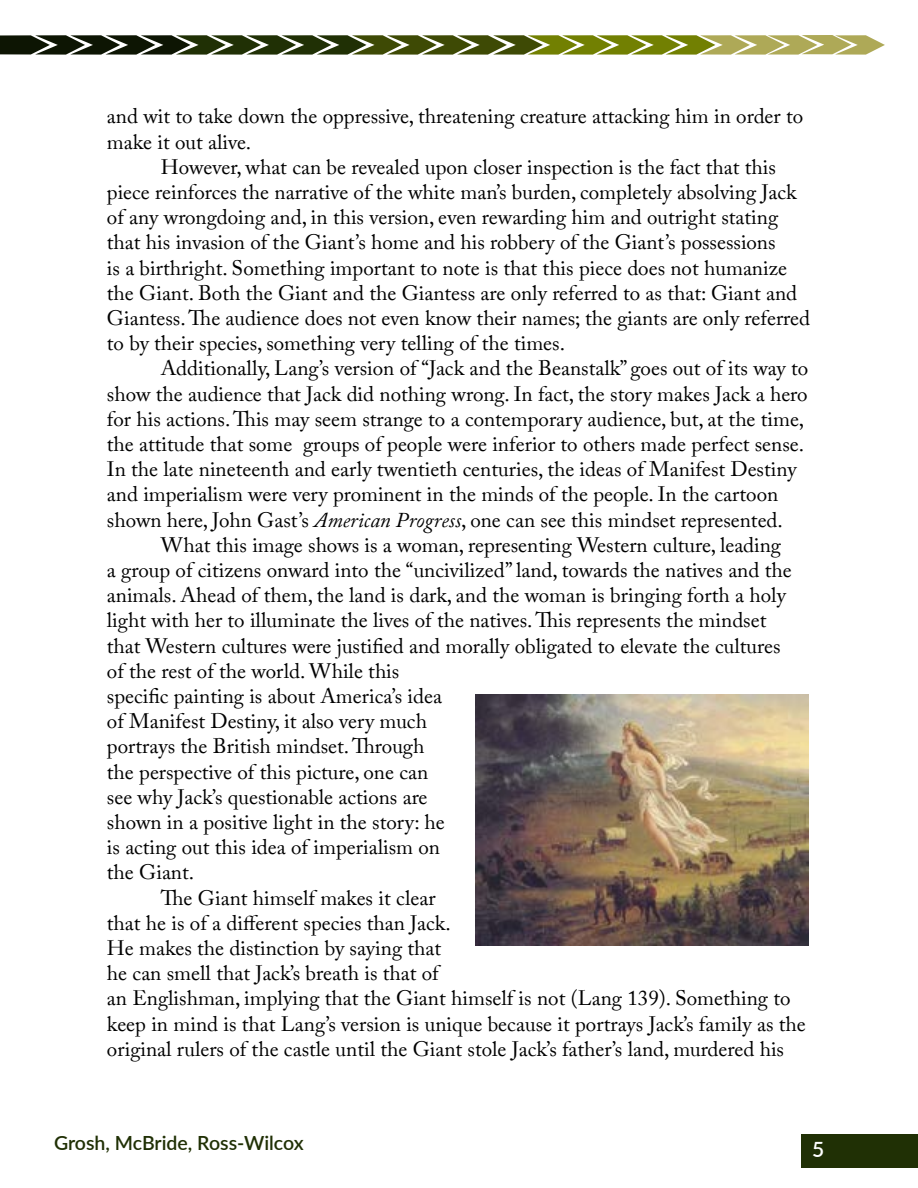
<style>
.page{position:relative;width:918px;height:1188px;background:#fff}
.page>*{position:absolute;margin:0;border:0;box-sizing:border-box;transform-origin:0 0}
.t1{font:21px/25.2px "Adobe Caslon Pro";color:#000}
.t2{font:600 21px "Lato";color:#fff}
.t3{font:600 19.5px "Lato";color:#203005}
.s1{font-style:italic}
</style>
<div class="page">
<div style="left:802px;top:1134px;width:116px;height:34px;background:#203005"></div>
<svg style="left:0;top:35px;width:885px;height:20px;background:#707842"></svg>
<img style="left:476px;top:694px;width:332px;height:251px">
<p class="t1" style="left:107px;top:104px;width:698px">and wit to take down the oppressive, threatening creature attacking him in order to make it out alive.</p>
<p class="t1" style="left:107px;top:154px;width:705px;text-indent:54px">However, what can be revealed upon closer inspection is the fact that this piece reinforces the narrative of the white man’s burden, completely absolving Jack of any wrongdoing and, in this version, even rewarding him and outright stating that his invasion of the Giant’s home and his robbery of the Giant’s possessions<br>is a birthright. Something important to note is that this piece does not humanize the Giant. Both the Giant and the Giantess are only referred to as that: Giant and Giantess. The audience does not even know their names; the giants are only referred to by their species, something very telling of the times.</p>
<p class="t1" style="left:107px;top:356px;width:703px;text-indent:54px">Additionally, Lang’s version of “Jack and the Beanstalk” goes out of its way to show the audience that Jack did nothing wrong. In fact, the story makes Jack a hero for his actions. This may seem strange to a contemporary audience, but, at the time, the attitude that some groups of people were inferior to others made perfect sense.<br>In the late nineteenth and early twentieth centuries, the ideas of Manifest Destiny and imperialism were very prominent in the minds of the people. In the cartoon shown here, John Gast’s <span class="s1">American Progress</span>, one can see this mindset represented.</p>
<p class="t1" style="left:161px;top:532px;width:622px">What this image shows is a woman, representing Western culture, leading</p>
<p class="t1" style="left:107px;top:557px;width:686px">a group of citizens onward into the “uncivilized” land, towards the natives and the</p>
<p class="t1" style="left:107px;top:582px;width:681px">animals. Ahead of them, the land is dark, and the woman is bringing forth a holy</p>
<p class="t1" style="left:107px;top:608px;width:661px">light with her to illuminate the lives of the natives. This represents the mindset</p>
<p class="t1" style="left:107px;top:633px;width:675px">that Western cultures were justified and morally obligated to elevate the cultures</p>
<p class="t1" style="left:107px;top:658px;width:294px">of the rest of the world. While this</p>
<p class="t1" style="left:107px;top:683px;width:337px">specific painting is about America’s idea</p>
<p class="t1" style="left:107px;top:708px;width:322px">of Manifest Destiny, it also very much</p>
<p class="t1" style="left:107px;top:734px;width:319px">portrays the British mindset. Through</p>
<p class="t1" style="left:107px;top:759px;width:323px">the perspective of this picture, one can</p>
<p class="t1" style="left:107px;top:784px;width:322px">see why Jack’s questionable actions are</p>
<p class="t1" style="left:107px;top:809px;width:339px">shown in a positive light in the story: he</p>
<p class="t1" style="left:107px;top:834px;width:335px">is acting out this idea of imperialism on</p>
<p class="t1" style="left:107px;top:860px;width:89px">the Giant.</p>
<p class="t1" style="left:161px;top:885px;width:276px">The Giant himself makes it clear</p>
<p class="t1" style="left:107px;top:910px;width:345px">that he is of a different species than Jack.</p>
<p class="t1" style="left:107px;top:935px;width:336px">He makes the distinction by saying that</p>
<p class="t1" style="left:107px;top:960px;width:333px">he can smell that Jack’s breath is that of</p>
<p class="t1" style="left:107px;top:986px;width:685px">an Englishman, implying that the Giant himself is not (Lang 139). Something to</p>
<p class="t1" style="left:107px;top:1011px;width:700px">keep in mind is that Lang’s version is unique because it portrays Jack’s family as the</p>
<p class="t1" style="left:107px;top:1036px;width:679px">original rulers of the castle until the Giant stole Jack’s father’s land, murdered his</p>
<p class="t3" style="left:54px;top:1128px;width:251px">Grosh, McBride, Ross-Wilcox</p>
<p class="t2" style="left:812px;top:1135px;width:14px">5</p>
</div>
